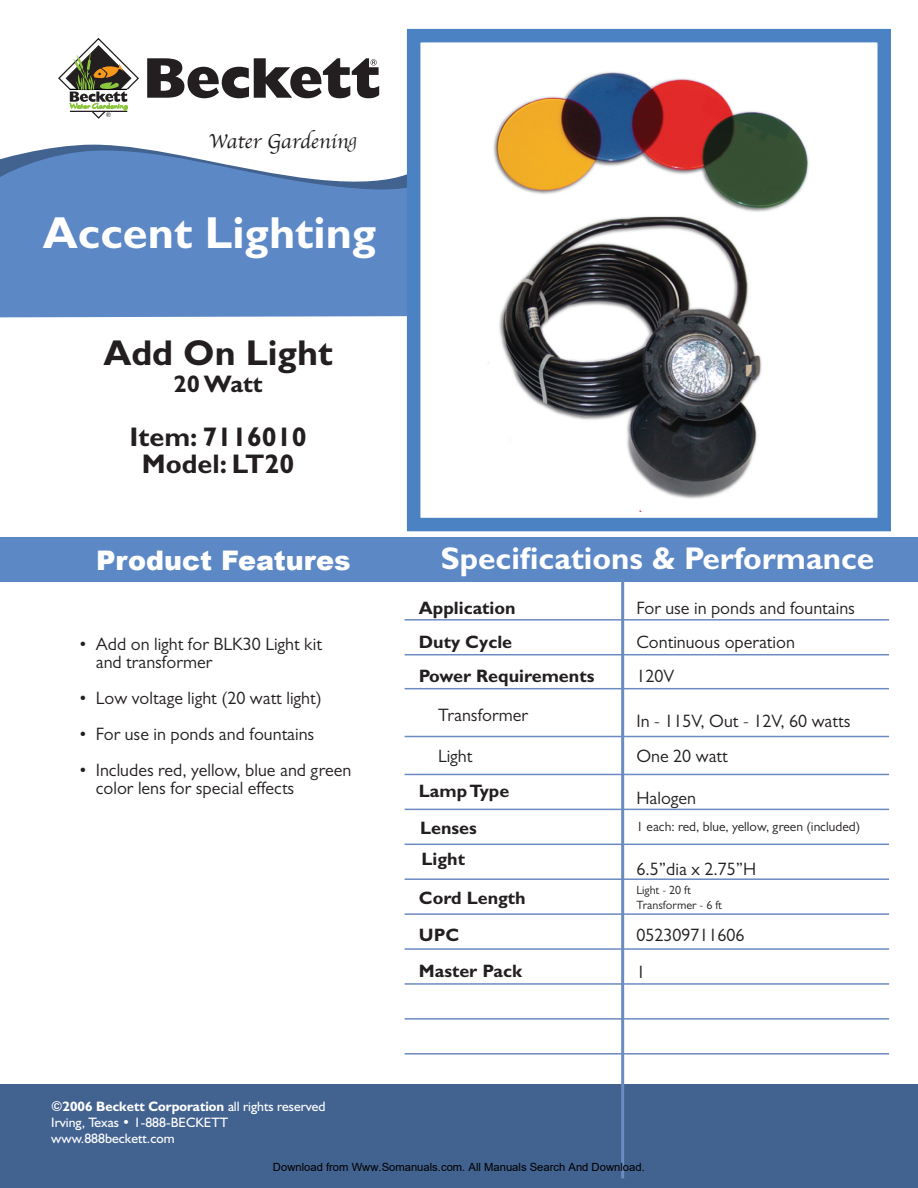
<style>
.page{position:relative;width:918px;height:1188px;background:#fff}
.page>*{position:absolute;margin:0;border:0;box-sizing:border-box;transform-origin:0 0}
.t1{font:700 45px "Gill Sans";color:#fff}
.t2{font:700 36px "Gill Sans";color:#231f20}
.t3{font:700 31.5px "Gill Sans";color:#fff}
.t4{font:700 27px/27px "Gill Sans";color:#231f20;text-align:center}
.t5{font:900 27px "Arial";color:#fff}
.t6{font:700 24px "Gill Sans";color:#231f20}
.t7{font:21px "Apple Chancery";color:#231f20}
.t8{font:18px/18px "Gill Sans";color:#231f20}
.t9{font:700 18px/34px "Gill Sans";color:#231f20}
.t10{font:13.65px/16.4px "Humanist 521 BT";color:#fff}
.t11{font:13.5px "Gill Sans";color:#231f20}
.t12{font:12px/14.4px "Gill Sans";color:#231f20}
.t13{font:11.25px "Arial";color:#000}
.s1{font-size:16.5px}
.s2{font-weight:700}
</style>
<div class="page">
<div style="left:0;top:191px;width:407px;height:126px;background:#5d88c6"></div>
<svg style="left:0;top:145px;width:407px;height:46px"></svg>
<img style="left:488px;top:72px;width:321px;height:439px">
<div style="left:407px;top:29px;width:484px;height:502px;border:14px solid #4b82c3"></div>
<div style="left:0;top:537px;width:918px;height:45px;background:#5d88c6"></div>
<div style="left:0;top:1083px;width:918px;height:105px;background:#426290"></div>
<div style="left:0;top:1075px;width:918px;height:9px;background:#fff"></div>
<svg style="left:58px;top:38px;width:81px;height:81px"></svg>
<svg style="left:147px;top:58px;width:232px;height:40px"></svg>
<hr style="left:621px;top:579px;width:3px;height:599px;background:#6c8bc3">
<hr style="left:405px;top:1053px;width:484px;height:2px;background:#6c8bc3">
<hr style="left:405px;top:983px;width:484px;height:2px;background:#6c8bc3">
<hr style="left:405px;top:948px;width:484px;height:2px;background:#6c8bc3">
<hr style="left:405px;top:913px;width:484px;height:2px;background:#6c8bc3">
<hr style="left:405px;top:878px;width:484px;height:2px;background:#6c8bc3">
<hr style="left:405px;top:844px;width:484px;height:1px;background:#6c8bc3">
<hr style="left:405px;top:809px;width:484px;height:1px;background:#6c8bc3">
<hr style="left:405px;top:774px;width:484px;height:1px;background:#6c8bc3">
<hr style="left:405px;top:654px;width:484px;height:1px;background:#6c8bc3">
<hr style="left:405px;top:619px;width:484px;height:2px;background:#6c8bc3">
<hr style="left:405px;top:1018px;width:484px;height:2px;background:#6c8bc3">
<hr style="left:405px;top:688px;width:484px;height:1px;background:#6c8bc3">
<hr style="left:405px;top:736px;width:484px;height:1px;background:#6c8bc3">
<p class="t7" style="left:208px;top:125px;width:149px">Water Gardenin<span class="s1">g</span></p>
<h1 class="t1" style="left:43px;top:206px;width:335px">Accent Lighting</h1>
<h2 class="t2" style="left:103px;top:331px;width:231px">Add On Light</h2>
<h3 class="t6" style="left:174px;top:369px;width:90px">20 Watt</h3>
<h3 class="t4" style="left:130px;top:423px;width:179px">Item: 7116010<br>Model: LT20</h3>
<h3 class="t5" style="left:96px;top:545px;width:256px">Product Features</h3>
<h3 class="t3" style="left:441px;top:539px;width:435px">Specifications &amp; Performance</h3>
<p class="t8" style="left:96px;top:635px;width:228px;text-indent:-17px">• Add on light for BLK30 Light kit and transformer</p>
<p class="t8" style="left:79px;top:689px;width:244px">• Low voltage light (20 watt light)</p>
<p class="t8" style="left:79px;top:725px;width:237px">• For use in ponds and fountains</p>
<p class="t8" style="left:96px;top:761px;width:257px;text-indent:-17px">• Includes red, yellow, blue and green color lens for special effects</p>
<p class="t10" style="left:51px;top:1097px;width:276px"><span class="s2">©2006 Beckett Corporation</span> all rights reserved<br>Irving, Texas • 1-888-BECKETT www.888beckett.com</p>
<p class="t9" style="left:419px;top:590px;width:177px">Application<br>Duty Cycle<br>Power Requirements</p>
<p class="t8" style="left:438px;top:706px;width:92px">Transformer</p>
<p class="t8" style="left:438px;top:747px;width:36px">Light</p>
<p class="t9" style="left:419px;top:774px;width:92px">Lamp Type</p>
<p class="t8" style="left:636px;top:599px;width:220px">For use in ponds and fountains</p>
<p class="t8" style="left:636px;top:633px;width:160px">Continuous operation</p>
<p class="t8" style="left:636px;top:667px;width:39px">120V</p>
<p class="t8" style="left:636px;top:712px;width:216px">In - 115V, Out - 12V, 60 watts</p>
<p class="t8" style="left:636px;top:747px;width:93px">One 20 watt</p>
<p class="t8" style="left:636px;top:789px;width:61px">Halogen</p>
<p class="t9" style="left:420px;top:811px;width:58px">Lenses</p>
<p class="t11" style="left:636px;top:819px;width:225px">1 each: red, blue, yellow, green (included)</p>
<p class="t9" style="left:421px;top:842px;width:45px">Light</p>
<p class="t9" style="left:419px;top:881px;width:108px">Cord Length</p>
<p class="t9" style="left:419px;top:917px;width:105px;line-height:36.5px">UPC<br>Master Pack</p>
<p class="t8" style="left:636px;top:859px;width:121px">6.5”dia x 2.75”H</p>
<p class="t12" style="left:636px;top:883px;width:87px">Light - 20 ft<br>Transformer - 6 ft</p>
<p class="t8" style="left:636px;top:917px;width:109px;line-height:36.5px">052309711606<br>1</p>
<p class="t13" style="left:273px;top:1160px;width:373px">Download from Www.Somanuals.com. All Manuals Search And Download.</p>
</div>
